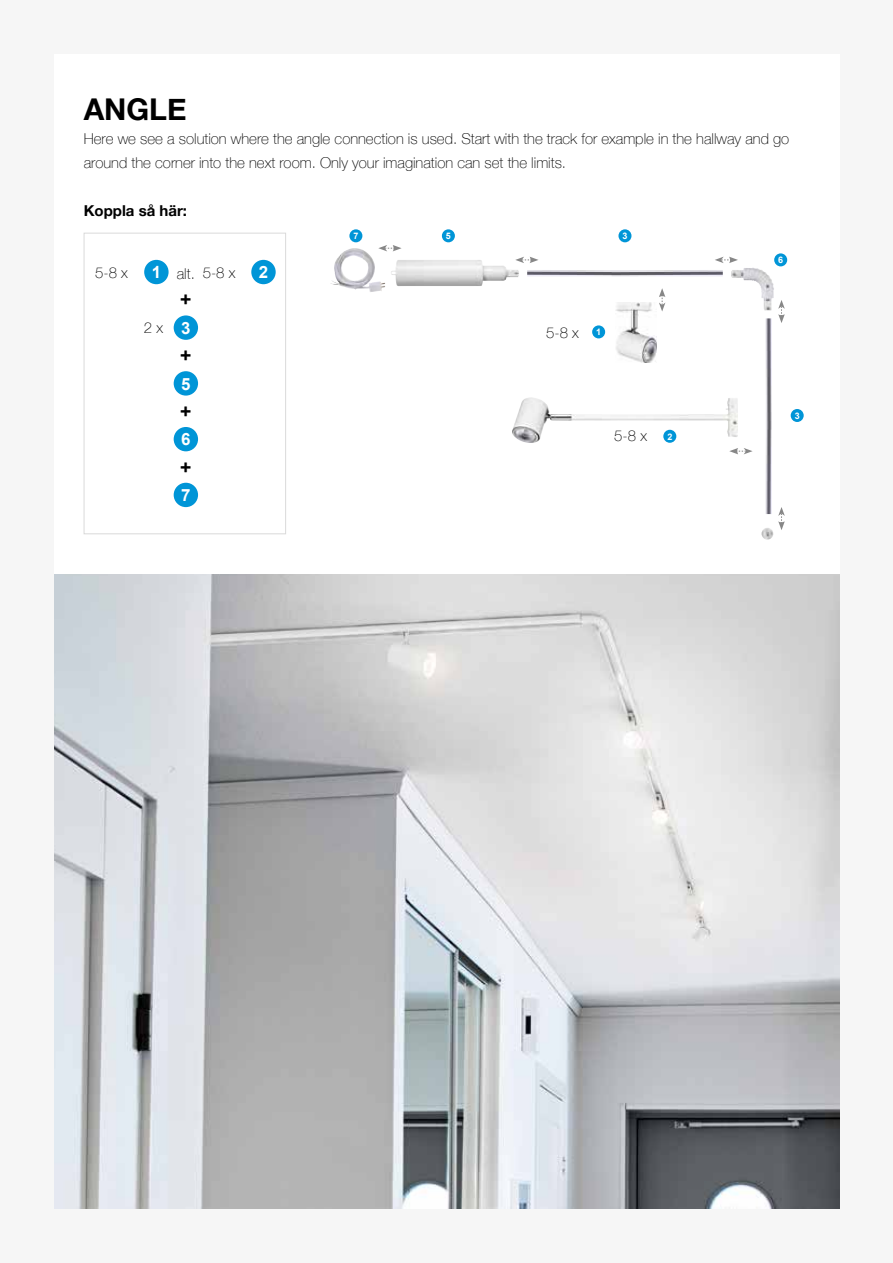
<style>
.page{position:relative;width:893px;height:1263px;background:#f6f6f6}
.page>*{position:absolute;margin:0;border:0;box-sizing:border-box;transform-origin:0 0}
.t1{font:700 30px "Helvetica Neue";color:#000}
.t2{font:700 19.5px "Neo Sans Std";color:#000}
.t3{font:700 16.8px "Arial";color:#fff}
.t4{font:100 15px/24px "Helvetica Neue";color:#000}
.t5{font:700 15px "Helvetica Neue";color:#000}
.t6{font:700 9px "Arial";color:#fff}
.s1{font-family:"Arial";font-weight:700;font-size:16.8px;color:#fff}
</style>
<div class="page">
<div style="left:54px;top:54px;width:786px;height:1155px;background:#fff"></div>
<img style="left:731px;top:268px;width:43px;height:42px">
<div style="left:592px;top:325px;width:13px;height:13px;background:#0095d7;border-radius:50%"></div>
<div style="left:618px;top:229px;width:13px;height:13px;background:#0095d7;border-radius:50%"></div>
<div style="left:774px;top:253px;width:13px;height:13px;background:#0095d7;border-radius:50%"></div>
<div style="left:791px;top:409px;width:13px;height:13px;background:#0095d7;border-radius:50%"></div>
<div style="left:442px;top:229px;width:13px;height:13px;background:#0095d7;border-radius:50%"></div>
<div style="left:349px;top:229px;width:13px;height:13px;background:#0095d7;border-radius:50%"></div>
<svg style="left:515px;top:257px;width:24px;height:6px"></svg>
<svg style="left:379px;top:245px;width:23px;height:6px"></svg>
<svg style="left:715px;top:257px;width:23px;height:6px"></svg>
<svg style="left:778px;top:300px;width:7px;height:23px"></svg>
<svg style="left:761px;top:507px;width:24px;height:33px"></svg>
<div style="left:663px;top:430px;width:13px;height:13px;background:#0095d7;border-radius:50%"></div>
<svg style="left:729px;top:448px;width:24px;height:6px"></svg>
<svg style="left:659px;top:288px;width:6px;height:23px"></svg>
<img style="left:330px;top:248px;width:55px;height:44px">
<img style="left:54px;top:574px;width:786px;height:635px">
<div style="left:84px;top:233px;width:202px;height:301px;background:#fff;border:1px solid #dadada"></div>
<div style="left:174px;top:315px;width:24px;height:25px;background:#0095d7;border-radius:50%"></div>
<div style="left:174px;top:371px;width:24px;height:25px;background:#0095d7;border-radius:50%"></div>
<div style="left:174px;top:427px;width:24px;height:24px;background:#0095d7;border-radius:50%"></div>
<div style="left:174px;top:483px;width:24px;height:24px;background:#0095d7;border-radius:50%"></div>
<div style="left:251px;top:260px;width:25px;height:24px;background:#0095d7;border-radius:50%"></div>
<div style="left:144px;top:260px;width:25px;height:24px;background:#0095d7;border-radius:50%"></div>
<img style="left:391px;top:260px;width:128px;height:26px">
<img style="left:616px;top:302px;width:40px;height:61px">
<img style="left:516px;top:397px;width:15px;height:23px">
<img style="left:527px;top:270px;width:85px;height:6px">
<img style="left:612px;top:270px;width:111px;height:6px">
<img style="left:765px;top:430px;width:7px;height:84px">
<img style="left:765px;top:318px;width:7px;height:112px">
<h1 class="t1" style="left:84px;top:86px;width:104px">ANGLE</h1>
<p class="t4" style="left:84px;top:127px;width:707px">Here we see a solution where the angle connection is used. Start with the track for example in the hallway and go around the corner into the next room. Only your imagination can set the limits.</p>
<p class="t5" style="left:84px;top:199px;width:105px">Koppla så här:</p>
<p class="t4" style="left:95px;top:260px;width:34px">5-8 x</p>
<p class="t4" style="left:152px;top:261px;width:85px"><span class="s1">1</span> alt. 5-8 x</p>
<p class="t4" style="left:144px;top:315px;width:21px">2 x</p>
<h2 class="t2" style="left:180px;top:287px;width:14px">+</h2>
<p class="t3" style="left:181px;top:317px;width:11px">3</p>
<h2 class="t2" style="left:180px;top:343px;width:14px">+</h2>
<p class="t3" style="left:181px;top:372px;width:11px">5</p>
<h2 class="t2" style="left:180px;top:399px;width:14px">+</h2>
<p class="t3" style="left:181px;top:428px;width:11px">6</p>
<h2 class="t2" style="left:180px;top:455px;width:14px">+</h2>
<p class="t3" style="left:181px;top:484px;width:11px">7</p>
<p class="t3" style="left:259px;top:261px;width:11px">2</p>
<p class="t6" style="left:353px;top:230px;width:7px">7</p>
<p class="t6" style="left:446px;top:230px;width:7px">5</p>
<p class="t6" style="left:622px;top:230px;width:7px">3</p>
<p class="t4" style="left:546px;top:320px;width:34px">5-8 x</p>
<p class="t6" style="left:596px;top:326px;width:7px">1</p>
<p class="t4" style="left:614px;top:423px;width:34px">5-8 x</p>
<p class="t6" style="left:667px;top:430px;width:7px">2</p>
<p class="t6" style="left:778px;top:254px;width:7px">6</p>
<p class="t6" style="left:795px;top:410px;width:7px">3</p>
</div>
